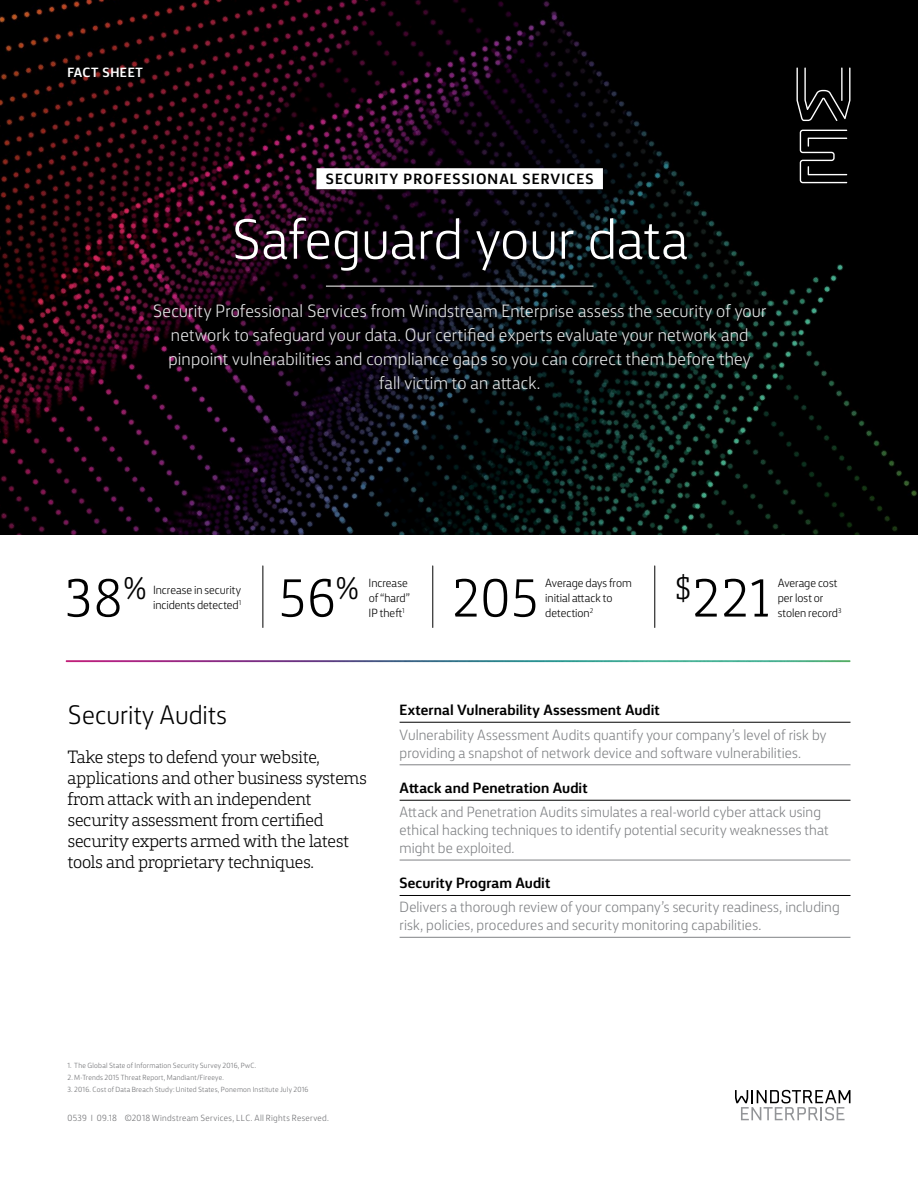
<style>
.page{position:relative;width:918px;height:1188px;background:#fff}
.page>*{position:absolute;margin:0;border:0;box-sizing:border-box;transform-origin:0 0}
.t1{font:300 57px "FS Silas Sans";color:#fff}
.t2{font:300 54px "FS Silas Slab";letter-spacing:-.015em;color:#000}
.t3{font:300 31.5px "FS Silas Slab";color:#000}
.t4{font:300 27px "FS Silas Sans";color:#000}
.t5{font:300 18px/24px "FS Silas Sans";letter-spacing:.01em;color:#e6e7e8;text-align:center}
.t6{font:300 18px/21px "FS Silas Slab";letter-spacing:-.02em;color:#000}
.t7{font:300 15px/18px "FS Silas Sans";letter-spacing:.005em;color:#808285}
.t8{font:700 15px "FS Silas Sans";letter-spacing:.005em;color:#000}
.t9{font:700 15px "FS Silas Sans";letter-spacing:.075em;color:#000}
.t10{font:700 13.5px "FS Silas Sans";letter-spacing:.04em;color:#fff}
.t11{font:300 12px/15px "FS Silas Sans";letter-spacing:-.005em;color:#000}
.t12{font:300 9px "FS Silas Sans";letter-spacing:.035em;color:#6d6e71}
.t13{font:300 7.5px "FS Silas Sans";letter-spacing:.025em;color:#6d6e71}
.t14{font:300 7.05px "FS Silas Sans";color:#000}
</style>
<div class="page">
<img style="left:0;top:0;width:918px;height:535px">
<img style="left:66px;top:660px;width:784px;height:2px">
<hr style="left:262px;top:566px;width:1px;height:62px;background:#000">
<hr style="left:432px;top:566px;width:1px;height:62px;background:#000">
<hr style="left:654px;top:566px;width:1px;height:62px;background:#000">
<div style="left:316px;top:168px;width:287px;height:21px;background:#fff"></div>
<hr style="left:326px;top:286px;width:267px;height:1px;background:#fff">
<hr style="left:400px;top:722px;width:450px;height:1px;background:#000">
<hr style="left:400px;top:765px;width:450px;height:1px;background:#808285">
<hr style="left:400px;top:800px;width:450px;height:1px;background:#000">
<hr style="left:400px;top:860px;width:450px;height:1px;background:#808285">
<hr style="left:400px;top:895px;width:450px;height:1px;background:#000">
<hr style="left:400px;top:937px;width:450px;height:1px;background:#808285">
<svg style="left:735px;top:1090px;width:115px;height:30px"></svg>
<svg style="left:800px;top:130px;width:47px;height:53px;background:#262626"></svg>
<svg style="left:796px;top:68px;width:54px;height:53px;background:#232323"></svg>
<p class="t10" style="left:68px;top:61px;width:77px">FACT SHEET</p>
<p class="t9" style="left:326px;top:166px;width:269px">SECURITY PROFESSIONAL SERVICES</p>
<h1 class="t1" style="left:231px;top:196px;width:459px">Safeguard your data</h1>
<p class="t5" style="left:153px;top:298px;width:615px">Security Professional Services from Windstream Enterprise assess the security of your network to safeguard your data. Our certified experts evaluate your network and pinpoint vulnerabilities and compliance gaps so you can correct them before they<br>fall victim to an attack.</p>
<h3 class="t3" style="left:336px;top:563px;width:25px">%</h3>
<p class="t11" style="left:369px;top:574px;width:43px">Increase of “hard”<br>IP theft<sup>1</sup></p>
<h2 class="t2" style="left:675px;top:555px;width:99px"><sup>$</sup>221</h2>
<p class="t11" style="left:778px;top:574px;width:65px">Average cost per lost or stolen record<sup>3</sup></p>
<h2 class="t2" style="left:64px;top:555px;width:84px">38<sup>%</sup></h2>
<h2 class="t2" style="left:451px;top:555px;width:90px">205</h2>
<p class="t11" style="left:153px;top:582px;width:90px">Increase in security incidents detected<sup>1</sup></p>
<p class="t11" style="left:545px;top:574px;width:88px">Average days from initial attack to detection</p>
<h2 class="t2" style="left:277px;top:555px;width:61px">56</h2>
<p class="t14" style="left:590px;top:605px;width:5px">2</p>
<h3 class="t4" style="left:68px;top:694px;width:161px">Security Audits</h3>
<p class="t6" style="left:68px;top:745px;width:301px">Take steps to defend your website, applications and other business systems from attack with an independent security assessment from certified security experts armed with the latest tools and proprietary techniques.</p>
<p class="t8" style="left:400px;top:697px;width:262px">External Vulnerability Assessment Audit</p>
<p class="t7" style="left:400px;top:725px;width:428px">Vulnerability Assessment Audits quantify your company’s level of risk by providing a snapshot of network device and software vulnerabilities.</p>
<p class="t8" style="left:400px;top:775px;width:190px">Attack and Penetration Audit</p>
<p class="t7" style="left:400px;top:802px;width:431px">Attack and Penetration Audits simulates a real-world cyber attack using ethical hacking techniques to identify potential security weaknesses that might be exploited.</p>
<p class="t8" style="left:400px;top:870px;width:152px">Security Program Audit</p>
<p class="t7" style="left:400px;top:897px;width:442px">Delivers a thorough review of your company’s security readiness, including risk, policies, procedures and security monitoring capabilities.</p>
<p class="t13" style="left:68px;top:1060px;width:190px">1. The Global State of Information Security Survey 2016, PwC.</p>
<p class="t13" style="left:68px;top:1072px;width:158px">2. M-Trends 2015 Threat Report, Mandiant/Fireeye.</p>
<p class="t13" style="left:68px;top:1084px;width:243px">3. 2016. Cost of Data Breach Study: United States, Ponemon Institute July 2016</p>
<p class="t12" style="left:68px;top:1111px;width:263px">0539 I 09.18 ©2018 Windstream Services, LLC. All Rights Reserved.</p>
</div>
